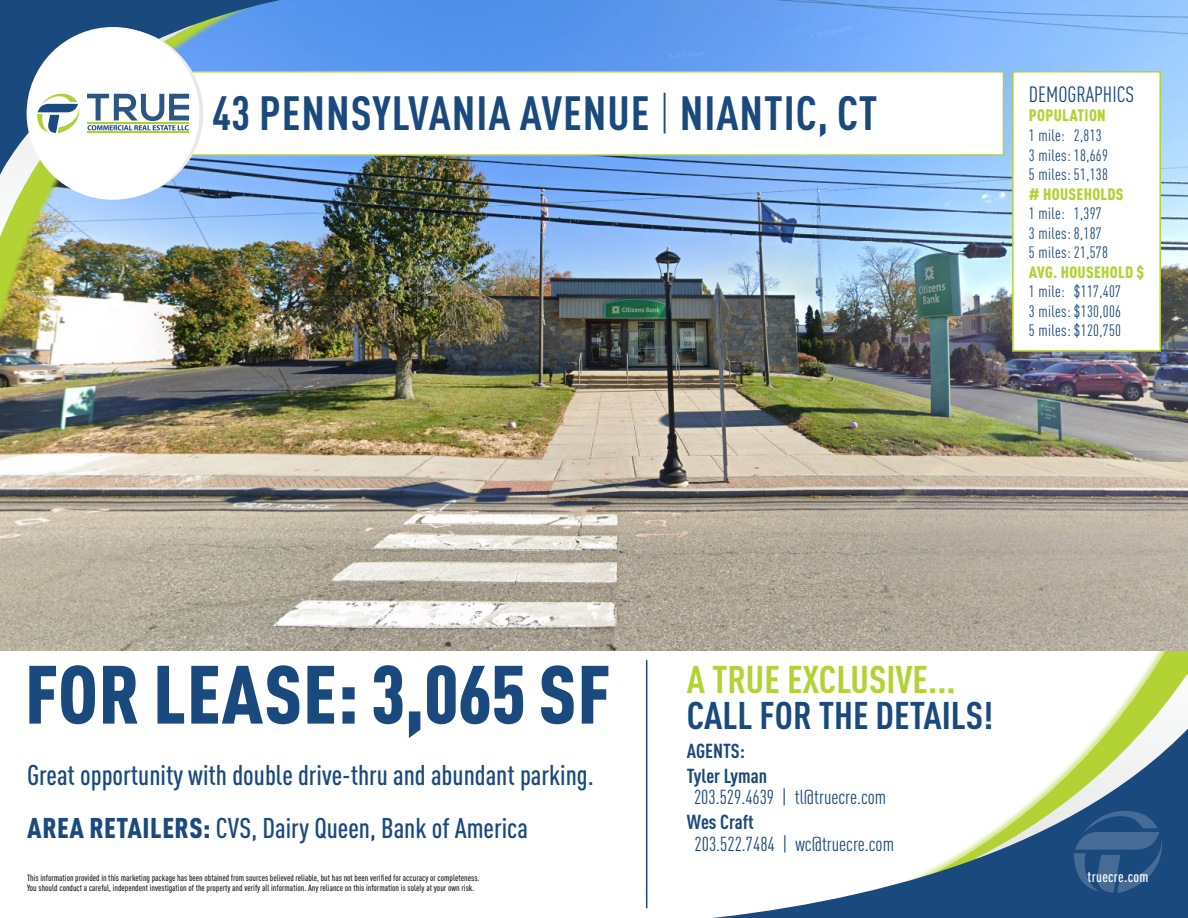
<style>
.page{position:relative;width:1188px;height:918px;background:#fff}
.page>*{position:absolute;margin:0;border:0;box-sizing:border-box;transform-origin:0 0}
.t1{font:900 condensed 81.15px "DIN Pro";letter-spacing:.01em;color:#19497d}
.t2{font:700 condensed 47.4px "DIN Pro";letter-spacing:.02em;color:#19497d}
.t3{font:700 condensed 38.1px "DIN Pro";color:#19497d}
.t4{font:700 condensed 38.1px "DIN Pro";color:#b3d234}
.t5{font:500 condensed 28.2px "DIN Pro";color:#19497d}
.t6{font:condensed 21.9px "DIN Pro";color:#19497d}
.t7{font:condensed 19.95px/21.6px "DIN Pro";color:#19497d}
.t8{font:700 condensed 19.95px "DIN Pro";color:#19497d}
.t9{font:condensed 16.35px "DIN Pro";letter-spacing:.02em;color:#19497d}
.t10{font:900 condensed 16.35px "DIN Pro";letter-spacing:.02em;color:#b3d234}
.t11{font:500 condensed 15px "DIN Pro";letter-spacing:.02em;color:#fff}
.t12{font:500 condensed 9px/10.5px "DIN Pro";color:#231f20}
.s1{font-weight:300}
.s2{font-weight:900}
.s3{font-weight:700}
</style>
<div class="page">
<svg style="left:708px;top:650px;width:480px;height:268px"></svg>
<img style="left:0;top:0;width:1188px;height:650px">
<div style="left:1012px;top:71px;width:149px;height:281px;background:#fff;border:2px solid #b3d234"></div>
<hr style="left:646px;top:660px;width:1px;height:248px;background:#19497d">
<svg style="left:1074px;top:810px;width:89px;height:83px;background:#2c5887"></svg>
<img style="left:0;top:181px;width:272px;height:154px">
<img style="left:0;top:181px;width:266px;height:147px">
<svg style="left:0;top:181px;width:258px;height:56px;background:#a4c5d4"></svg>
<svg style="left:0;top:0;width:284px;height:181px;background:#4877a9"></svg>
<div style="left:186px;top:71px;width:818px;height:85px;background:#fff;border:2px solid #b3d234"></div>
<div style="left:27px;top:27px;width:172px;height:173px;background:#fff;border-radius:50%"></div>
<svg style="left:37px;top:94px;width:43px;height:39px"></svg>
<hr style="left:87px;top:132px;width:102px;height:1px;background:#aed036">
<svg style="left:87px;top:94px;width:102px;height:36px"></svg>
<p class="t2" style="left:212px;top:78px;width:667px">43 PENNSYLVANIA AVENUE <span class="s1">|</span> NIANTIC, CT</p>
<p class="t6" style="left:1029px;top:78px;width:107px">DEMOGRAPHICS</p>
<p class="t10" style="left:1029px;top:103px;width:78px">POPULATION</p>
<p class="t9" style="left:1029px;top:123px;width:74px">1 mile: 2,813</p>
<p class="t9" style="left:1029px;top:143px;width:81px">3 miles: 18,669</p>
<p class="t9" style="left:1029px;top:163px;width:81px">5 miles: 51,138</p>
<p class="t10" style="left:1029px;top:181px;width:96px"># HOUSEHOLDS</p>
<p class="t9" style="left:1029px;top:202px;width:74px">1 mile: 1,397</p>
<p class="t9" style="left:1029px;top:221px;width:74px">3 miles: 8,187</p>
<p class="t9" style="left:1029px;top:241px;width:81px">5 miles: 21,578</p>
<p class="t10" style="left:1029px;top:259px;width:117px">AVG. HOUSEHOLD $</p>
<p class="t9" style="left:1029px;top:280px;width:94px">1 mile: $117,407</p>
<p class="t9" style="left:1029px;top:299px;width:94px">3 miles: $130,006</p>
<p class="t9" style="left:1029px;top:319px;width:94px">5 miles: $120,750</p>
<p class="t1" style="left:25px;top:632px;width:587px">FOR LEASE: 3,065 SF</p>
<p class="t5" style="left:27px;top:754px;width:568px">Great opportunity with double drive-thru and abundant parking.</p>
<p class="t5" style="left:27px;top:807px;width:502px"><span class="s2">AREA RETAILERS:</span> CVS, Dairy Queen, Bank of America</p>
<p class="t4" style="left:687px;top:651px;width:270px">A TRUE EXCLUSIVE...</p>
<p class="t3" style="left:687px;top:687px;width:308px">CALL FOR THE DETAILS!</p>
<p class="t8" style="left:687px;top:736px;width:60px">AGENTS:</p>
<p class="t7" style="left:694px;top:763px;width:194px;text-indent:-7px"><span class="s3">Tyler Lyman<br></span>203.529.4639 | tl@truecre.com</p>
<p class="t7" style="left:695px;top:810px;width:201px;text-indent:-8px"><span class="s3">Wes Craft<br></span>203.522.7484 | wc@truecre.com</p>
<p class="t12" style="left:27px;top:871px;width:454px">This information provided in this marketing package has been obtained from sources believed reliable, but has not been verified for accuracy or completeness.<br>You should conduct a careful, independent investigation of the property and verify all information. Any reliance on this information is solely at your own risk.</p>
<p class="t11" style="left:1088px;top:865px;width:62px">truecre.com</p>
</div>
